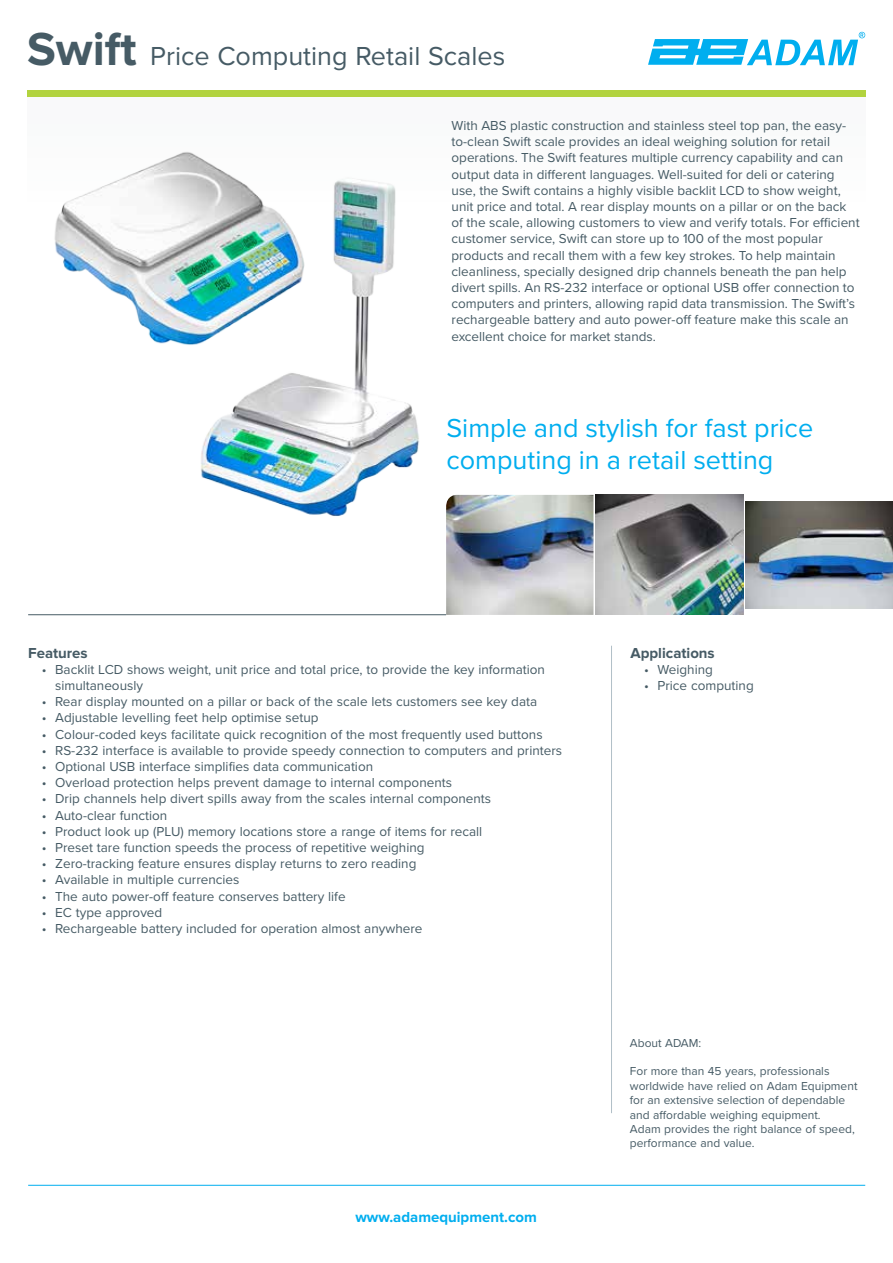
<style>
.page{position:relative;width:893px;height:1263px;background:#fff}
.page>*{position:absolute;margin:0;border:0;box-sizing:border-box;transform-origin:0 0}
.t1{font:27px/32.4px "Proxima Nova";color:#00aeef}
.t2{font:27px "Proxima Nova";color:#465b65}
.t3{font:700 15px "Proxima Nova";color:#00aeef}
.t4{font:700 15px "Proxima Nova";color:#465b65}
.t5{font:13.5px/16.2px "Proxima Nova";color:#465b65}
.t6{font:12px/14.4px "Proxima Nova";color:#465b65}
.s1{font-weight:700;font-size:48px}
</style>
<div class="page">
<div style="left:27px;top:97px;width:839px;height:114px;background:#fafbfb"></div>
<svg style="left:648px;top:32px;width:217px;height:33px"></svg>
<img style="left:54px;top:152px;width:165px;height:175px">
<div style="left:27px;top:91px;width:838px;height:6px;background:#b2d33e"></div>
<hr style="left:28px;top:1185px;width:837px;height:1px;background:#00aeef">
<hr style="left:28px;top:614px;width:418px;height:1px;background:#465b65">
<hr style="left:611px;top:646px;width:1px;height:467px;background:#b1bfc7">
<img style="left:446px;top:495px;width:147px;height:120px">
<img style="left:596px;top:495px;width:147px;height:120px">
<img style="left:745px;top:501px;width:148px;height:107px">
<img style="left:145px;top:169px;width:359px;height:359px">
<h1 class="t2" style="left:27px;top:36px;width:480px"><span class="s1">Swift</span> Price Computing Retail Scales</h1>
<p class="t5" style="left:452px;top:117px;width:410px">With ABS plastic construction and stainless steel top pan, the easy&shy;to-clean Swift scale provides an ideal weighing solution for retail operations. The Swift features multiple currency capability and can output data in different languages. Well-suited for deli or catering use, the Swift contains a highly visible backlit LCD to show weight, unit price and total. A rear display mounts on a pillar or on the back of the scale, allowing customers to view and verify totals. For efficient customer service, Swift can store up to 100 of the most popular products and recall them with a few key strokes. To help maintain cleanliness, specially designed drip channels beneath the pan help divert spills. An RS-232 interface or optional USB offer connection to computers and printers, allowing rapid data transmission. The Swift’s rechargeable battery and auto power-off feature make this scale an excellent choice for market stands.</p>
<h1 class="t1" style="left:446px;top:410px;width:368px">Simple and stylish for fast price computing in a retail setting</h1>
<p class="t4" style="left:28px;top:644px;width:61px">Features</p>
<p class="t5" style="left:55px;top:660px;width:491px;text-indent:-14px">• Backlit LCD shows weight, unit price and total price, to provide the key information simultaneously</p>
<p class="t5" style="left:42px;top:693px;width:497px">• Rear display mounted on a pillar or back of the scale lets customers see key data</p>
<p class="t5" style="left:42px;top:709px;width:278px">• Adjustable levelling feet help optimise setup</p>
<p class="t5" style="left:42px;top:725px;width:502px">• Colour-coded keys facilitate quick recognition of the most frequently used buttons</p>
<p class="t5" style="left:42px;top:741px;width:522px">• RS-232 interface is available to provide speedy connection to computers and printers</p>
<p class="t5" style="left:42px;top:758px;width:333px">• Optional USB interface simplifies data communication</p>
<p class="t5" style="left:42px;top:774px;width:412px">• Overload protection helps prevent damage to internal components</p>
<p class="t5" style="left:42px;top:790px;width:451px">• Drip channels help divert spills away from the scales internal components</p>
<p class="t5" style="left:42px;top:806px;width:127px">• Auto-clear function</p>
<p class="t5" style="left:42px;top:822px;width:442px">• Product look up (PLU) memory locations store a range of items for recall</p>
<p class="t5" style="left:42px;top:839px;width:384px">• Preset tare function speeds the process of repetitive weighing</p>
<p class="t5" style="left:42px;top:855px;width:376px">• Zero-tracking feature ensures display returns to zero reading</p>
<p class="t5" style="left:42px;top:871px;width:199px">• Available in multiple currencies</p>
<p class="t5" style="left:42px;top:887px;width:305px">• The auto power-off feature conserves battery life</p>
<p class="t5" style="left:42px;top:903px;width:122px">• EC type approved</p>
<p class="t5" style="left:42px;top:920px;width:382px">• Rechargeable battery included for operation almost anywhere</p>
<p class="t3" style="left:355px;top:1208px;width:183px">www.adamequipment.com</p>
<p class="t4" style="left:630px;top:644px;width:86px">Applications</p>
<p class="t5" style="left:644px;top:660px;width:70px">• Weighing</p>
<p class="t5" style="left:644px;top:677px;width:111px">• Price computing</p>
<p class="t6" style="left:630px;top:1035px;width:73px">About ADAM:</p>
<p class="t6" style="left:630px;top:1064px;width:229px">For more than 45 years, professionals worldwide have relied on Adam Equipment for an extensive selection of dependable and affordable weighing equipment.<br>Adam provides the right balance of speed, performance and value.</p>
</div>
